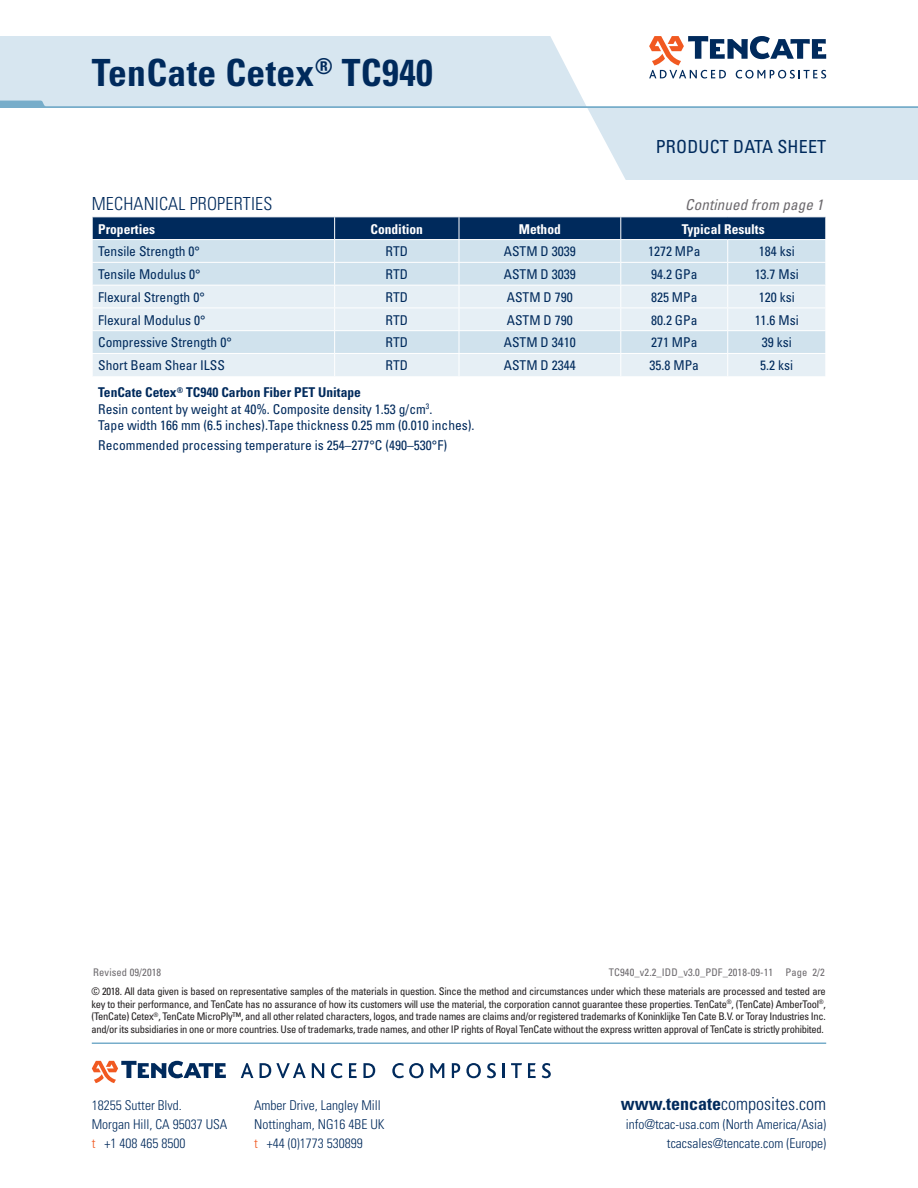
<style>
.page{position:relative;width:918px;height:1188px;background:#fff}
.page>*{position:absolute;margin:0;border:0;box-sizing:border-box;transform-origin:0 0}
.t1{font:700 condensed 37.5px "Univers";letter-spacing:.01em;color:#002a5c}
.t2{font:300 condensed 18px "Univers";letter-spacing:.01em;color:#002a5c}
.t3{font:condensed 18px "Univers";letter-spacing:.01em;color:#002a5c}
.t4{font:italic condensed 15px "Univers";letter-spacing:.01em;color:#6c696d}
.Cell_row{font:condensed 13.5px "Univers";color:#002a5c}
.t5{font:300 condensed 13.5px/19.2px "Univers";color:#002a5c}
.Cell_header{font:700 condensed 13.5px "Univers";color:#fff}
.Cell_row-2{font:700 condensed 13.5px "Univers";color:#002a5c}
.t6{font:condensed 10.5px/12.8px "Univers";letter-spacing:-.025em;color:#231f20;text-align:justify}
.Body_text{font:condensed 10.5px "Univers";letter-spacing:.01em;color:#6c696d}
.s1{color:#f15921}
.s2{font-weight:700}
</style>
<div class="page">
<svg style="left:0;top:36px;width:918px;height:144px"></svg>
<hr style="left:92px;top:1042px;width:734px;height:2px;background:#77adca">
<svg style="left:92px;top:1061px;width:134px;height:22px"></svg>
<svg style="left:241px;top:1063px;width:12px;height:15px"></svg>
<svg style="left:260px;top:1063px;width:46px;height:15px"></svg>
<svg style="left:312px;top:1063px;width:12px;height:15px"></svg>
<svg style="left:331px;top:1063px;width:11px;height:15px"></svg>
<svg style="left:349px;top:1063px;width:8px;height:15px"></svg>
<svg style="left:363px;top:1063px;width:12px;height:15px"></svg>
<svg style="left:392px;top:1063px;width:32px;height:15px"></svg>
<svg style="left:430px;top:1063px;width:14px;height:15px"></svg>
<svg style="left:452px;top:1063px;width:8px;height:15px"></svg>
<svg style="left:466px;top:1063px;width:15px;height:15px"></svg>
<svg style="left:487px;top:1063px;width:9px;height:15px"></svg>
<svg style="left:503px;top:1063px;width:2px;height:15px"></svg>
<svg style="left:511px;top:1063px;width:11px;height:15px"></svg>
<svg style="left:528px;top:1063px;width:8px;height:15px"></svg>
<svg style="left:542px;top:1063px;width:9px;height:15px"></svg>
<svg style="left:92px;top:217px;width:734px;height:159px;background:#bfcfdd"></svg>
<p class="t1" style="left:92px;top:50px;width:343px">TenCate Cetex<sup>®</sup> TC940</p>
<h2 class="t3" style="left:656px;top:135px;width:172px">PRODUCT DATA SHEET</h2>
<p class="t2" style="left:92px;top:193px;width:182px">MECHANICAL PROPERTIES</p>
<p class="Cell_header" style="left:98px;top:220px;width:58px">Properties</p>
<p class="Cell_header" style="left:371px;top:220px;width:54px">Condition</p>
<p class="Cell_header" style="left:519px;top:220px;width:43px">Method</p>
<p class="Cell_header" style="left:682px;top:220px;width:84px">Typical Results</p>
<p class="Cell_row" style="left:98px;top:243px;width:103px">Tensile Strength 0°</p>
<p class="Cell_row" style="left:386px;top:243px;width:24px">RTD</p>
<p class="Cell_row" style="left:504px;top:243px;width:73px">ASTM D 3039</p>
<p class="Cell_row" style="left:648px;top:243px;width:54px">1272 MPa</p>
<p class="Cell_row" style="left:759px;top:243px;width:37px">184 ksi</p>
<p class="Cell_row" style="left:98px;top:266px;width:104px">Tensile Modulus 0°</p>
<p class="Cell_row" style="left:386px;top:266px;width:24px">RTD</p>
<p class="Cell_row" style="left:504px;top:266px;width:73px">ASTM D 3039</p>
<p class="Cell_row" style="left:651px;top:266px;width:48px">94.2 GPa</p>
<p class="Cell_row" style="left:755px;top:266px;width:46px">13.7 Msi</p>
<p class="Cell_row" style="left:98px;top:289px;width:108px">Flexural Strength 0°</p>
<p class="Cell_row" style="left:386px;top:289px;width:24px">RTD</p>
<p class="Cell_row" style="left:507px;top:289px;width:67px">ASTM D 790</p>
<p class="Cell_row" style="left:651px;top:289px;width:48px">825 MPa</p>
<p class="Cell_row" style="left:759px;top:289px;width:37px">120 ksi</p>
<p class="Cell_row" style="left:98px;top:311px;width:109px">Flexural Modulus 0°</p>
<p class="Cell_row" style="left:386px;top:311px;width:24px">RTD</p>
<p class="Cell_row" style="left:507px;top:311px;width:67px">ASTM D 790</p>
<p class="Cell_row" style="left:651px;top:311px;width:48px">80.2 GPa</p>
<p class="Cell_row" style="left:755px;top:311px;width:46px">11.6 Msi</p>
<p class="Cell_row" style="left:98px;top:334px;width:135px">Compressive Strength 0°</p>
<p class="Cell_row" style="left:386px;top:334px;width:24px">RTD</p>
<p class="Cell_row" style="left:504px;top:334px;width:73px">ASTM D 3410</p>
<p class="Cell_row" style="left:651px;top:334px;width:48px">271 MPa</p>
<p class="Cell_row" style="left:762px;top:334px;width:31px">39 ksi</p>
<p class="Cell_row" style="left:98px;top:357px;width:128px">Short Beam Shear ILSS</p>
<p class="Cell_row" style="left:386px;top:357px;width:24px">RTD</p>
<p class="Cell_row" style="left:504px;top:357px;width:73px">ASTM D 2344</p>
<p class="Cell_row" style="left:650px;top:357px;width:51px">35.8 MPa</p>
<p class="Cell_row" style="left:760px;top:357px;width:34px">5.2 ksi</p>
<p class="Cell_row-2" style="left:98px;top:384px;width:264px">TenCate Cetex<sup>®</sup> TC940 Carbon Fiber PET Unitape</p>
<p class="Cell_row" style="left:98px;top:400px;width:336px">Resin content by weight at 40%. Composite density 1.53 g/cm<sup>3</sup>.</p>
<p class="Cell_row" style="left:98px;top:416px;width:378px">Tape width 166 mm (6.5 inches).Tape thickness 0.25 mm (0.010 inches).</p>
<p class="Cell_row" style="left:98px;top:437px;width:350px">Recommended processing temperature is 254–277°C (490–530°F)</p>
<p class="t4" style="left:685px;top:196px;width:139px">Continued from page 1</p>
<p class="Body_text" style="left:93px;top:965px;width:69px">Revised 09/2018</p>
<p class="Body_text" style="left:609px;top:965px;width:217px">TC940_v2.2_IDD_v3.0_PDF_2018-09-11 Page 2/2</p>
<p class="t6" style="left:91px;top:985px;width:736px">© 2018. All data given is based on representative samples of the materials in question. Since the method and circumstances under which these materials are processed and tested are key to their performance, and TenCate has no assurance of how its customers will use the material, the corporation cannot guarantee these properties. TenCate<sup>®</sup>, (TenCate) AmberTool<sup>®</sup>, (TenCate) Cetex<sup>®</sup>, TenCate MicroPly™, and all other related characters, logos, and trade names are claims and/or registered trademarks of Koninklijke Ten Cate B.V. or Toray Industries Inc. and/or its subsidiaries in one or more countries. Use of trademarks, trade names, and other IP rights of Royal TenCate without the express written approval of TenCate is strictly prohibited.</p>
<p class="t5" style="left:92px;top:1095px;width:137px">18255 Sutter Blvd.<br>Morgan Hill, CA 95037 USA <span class="s1">t</span> +1 408 465 8500</p>
<p class="t5" style="left:254px;top:1095px;width:132px">Amber Drive, Langley Mill<br>Nottingham, NG16 4BE UK <span class="s1">t</span> +44 (0)1773 530899</p>
<h2 class="t2" style="left:621px;top:1093px;width:207px"><span class="s2">www.tencate</span>composites.com</h2>
<p class="t5" style="left:626px;top:1115px;width:202px;text-align:right">info@tcac-usa.com (North America/Asia) tcacsales@tencate.com (Europe)</p>
</div>
